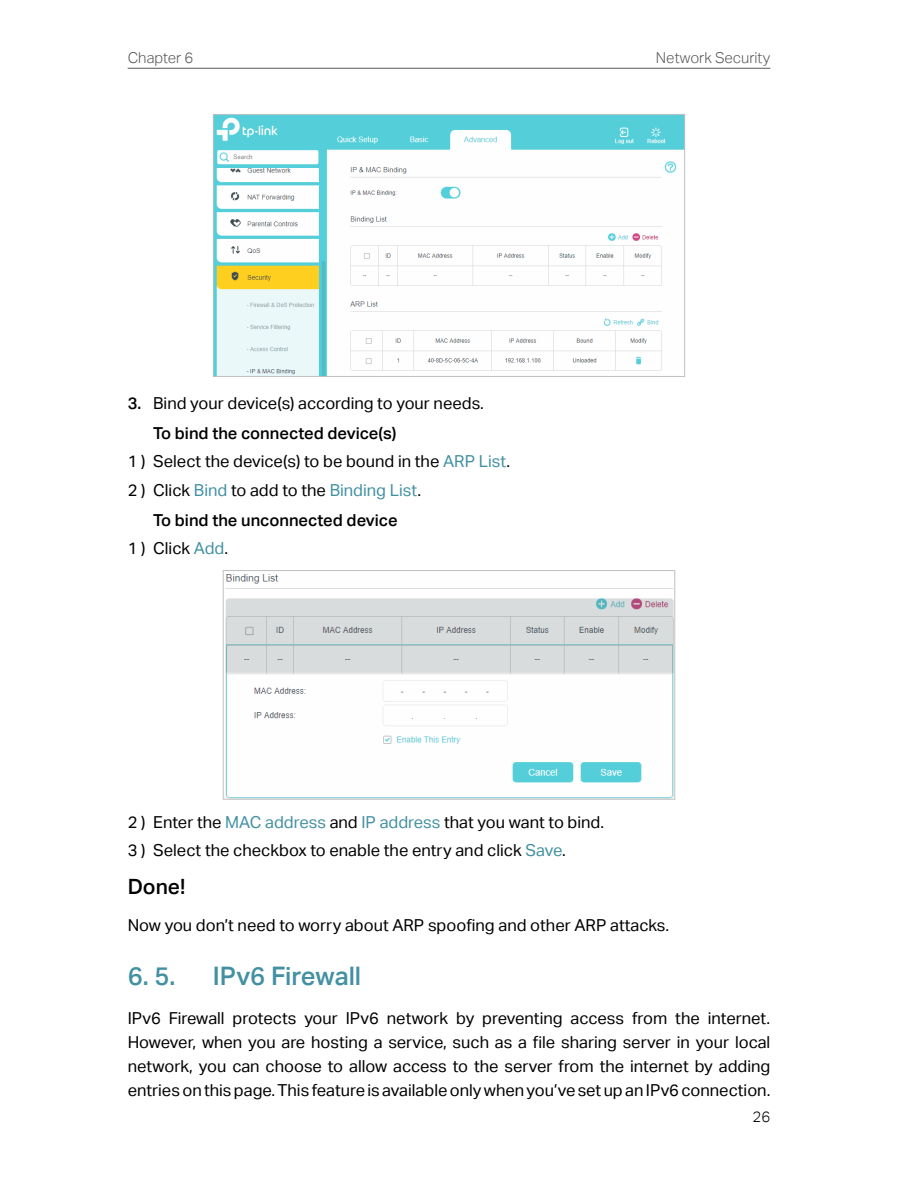
<style>
.page{position:relative;width:898px;height:1187px;background:#fff}
.page>*{position:absolute;margin:0;border:0;box-sizing:border-box;transform-origin:0 0}
.t1{font:25.5px "TP Link Aktiv Medium";color:#4290a2}
.正文_左缩进_段前3{font:21px "TP Link Aktiv Medium";color:#000}
.正文{font:16.5px/24px "TP Link Aktiv Regular";color:#000;text-align:justify}
.正文_左缩进_段前3-2{font:16.5px "TP Link Aktiv Regular";color:#000}
.正文_左缩进多一点{font:16.5px "TP Link Aktiv Medium";color:#000}
.t2{font:15px "TP Link Aktiv Light";color:#595757}
.t3{font:15px "TP Link Aktiv Light";color:#000}
.s1{font-family:"TP Link Aktiv Medium"}
.s2{color:#4290a2}
</style>
<div class="page">
<hr style="left:128px;top:68px;width:642px;height:1px;background:#595757">
<img style="left:215px;top:116px;width:467px;height:258px">
<div style="left:213px;top:114px;width:471px;height:262px;border:1px solid #bfc0c0"></div>
<img style="left:225px;top:574px;width:447px;height:223px">
<div style="left:223px;top:570px;width:451px;height:229px;border:1px solid #bfc0c0"></div>
<p class="t2" style="left:128px;top:49px;width:67px">Chapter 6</p>
<p class="t2" style="left:655px;top:49px;width:116px">Network Security</p>
<p class="正文" style="left:128px;top:391px;width:358px"><span class="s1">3.</span> Bind your device(s) according to your needs.</p>
<p class="正文_左缩进多一点" style="left:153px;top:424px;width:245px">To bind the connected device(s)</p>
<p class="正文" style="left:128px;top:449px;width:384px">1 ) Select the device(s) to be bound in the <span class="s2">ARP List</span>.</p>
<p class="正文" style="left:128px;top:478px;width:295px">2 ) Click <span class="s2">Bind</span> to add to the <span class="s2">Binding List</span>.</p>
<p class="正文_左缩进多一点" style="left:153px;top:510px;width:246px">To bind the unconnected device</p>
<p class="正文" style="left:128px;top:536px;width:102px">1 ) Click <span class="s2">Add</span>.</p>
<p class="正文" style="left:128px;top:810px;width:478px">2 ) Enter the <span class="s2">MAC address</span> and <span class="s2">IP address</span> that you want to bind.</p>
<p class="正文" style="left:128px;top:838px;width:439px">3 ) Select the checkbox to enable the entry and click <span class="s2">Save</span>.</p>
<p class="正文_左缩进_段前3" style="left:128px;top:874px;width:59px">Done!</p>
<p class="正文_左缩进_段前3-2" style="left:128px;top:915px;width:543px">Now you don’t need to worry about ARP spoofing and other ARP attacks.</p>
<p class="t1" style="left:128px;top:961px;width:46px">6. 5.</p>
<p class="t1" style="left:213px;top:961px;width:150px">IPv6 Firewall</p>
<p class="正文" style="left:128px;top:1005px;width:644px">IPv6 Firewall protects your IPv6 network by preventing access from the internet.<br>However, when you are hosting a service, such as a file sharing server in your local network, you can choose to allow access to the server from the internet by adding entries on this page. This feature is available only when you’ve set up an IPv6 connection.</p>
<p class="t3" style="left:752px;top:1107px;width:19px">26</p>
</div>
